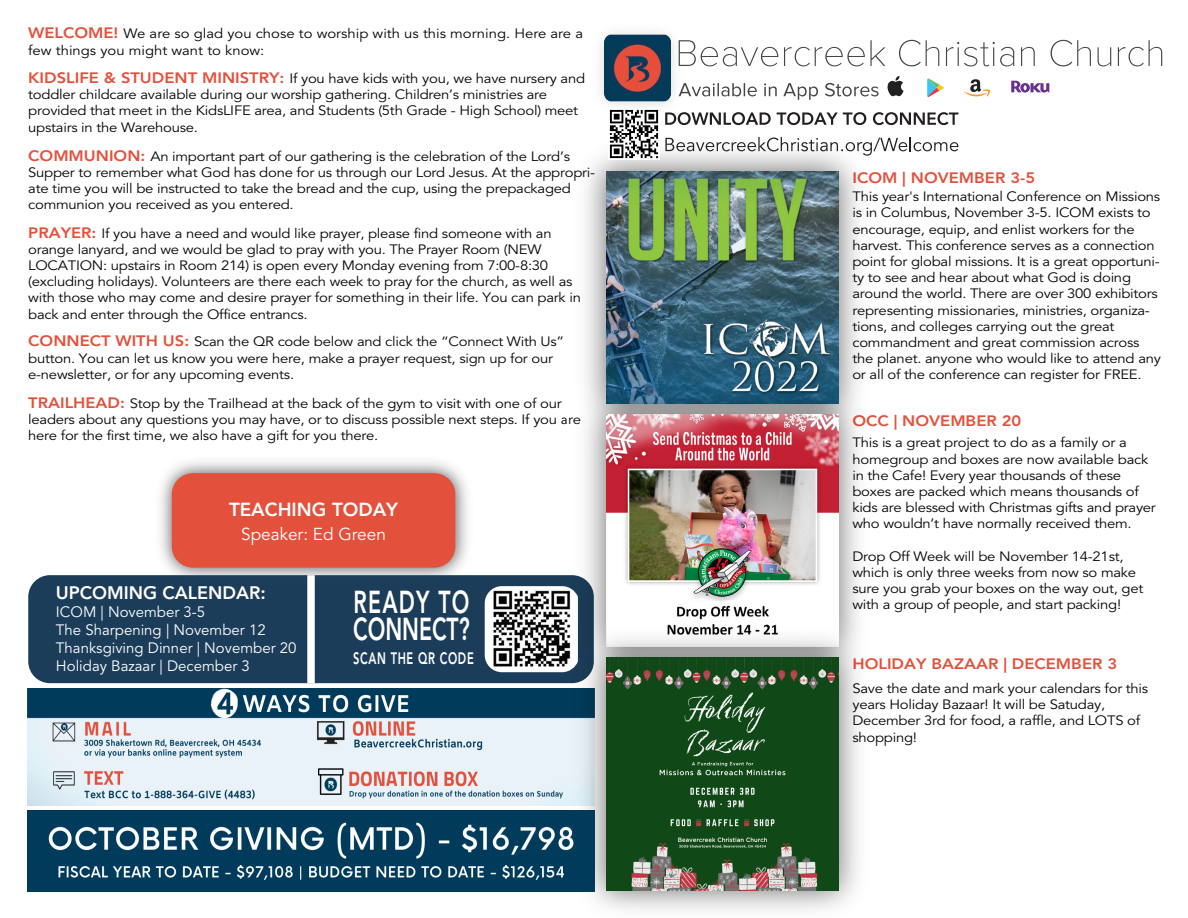
<style>
.page{position:relative;width:1188px;height:918px;background:#fff}
.page>*{position:absolute;margin:0;border:0;box-sizing:border-box;transform-origin:0 0}
.t1{font:800 31.5px/27px "Avenir";color:#fff;scale:.67 1}
.t2{font:800 18.75px "Avenir";color:#fff}
.t3{font:800 18px "Avenir";color:#fff}
.t4{font:17.25px "Avenir";color:#fff}
.t5{font:800 16.5px "Avenir";letter-spacing:.06em;color:#fff;scale:.67 1}
.t6{font:15px/18px "Avenir";color:#fff}
.t7{font:800 15px "Avenir";color:#e3513c;scale:1.1 1}
.t8{font:13.5px/16.2px "Avenir";letter-spacing:-.015em;color:#050504;scale:1.1 1}
.s1{font-weight:800;font-size:15px;color:#e3513c}
</style>
<div class="page">
<img style="left:586px;top:136px;width:272px;height:238px">
<img style="left:606px;top:172px;width:232px;height:202px">
<div style="left:28px;top:575px;width:566px;height:108px;background:#1b3d59;border-radius:22px"></div>
<img style="left:485px;top:586px;width:80px;height:86px">
<div style="left:307px;top:575px;width:8px;height:108px;background:#fff"></div>
<img style="left:149px;top:461px;width:329px;height:129px">
<div style="left:172px;top:473px;width:283px;height:95px;background:#e3513c;border-radius:21px"></div>
<img style="left:565px;top:374px;width:293px;height:244px">
<img style="left:606px;top:415px;width:232px;height:203px">
<img style="left:28px;top:689px;width:537px;height:116px">
<img style="left:565px;top:618px;width:293px;height:292px">
<img style="left:606px;top:658px;width:232px;height:232px">
<svg style="left:690px;top:40px;width:472px;height:26px"></svg>
<svg style="left:690px;top:83px;width:189px;height:17px"></svg>
<svg style="left:927px;top:78px;width:17px;height:19px"></svg>
<svg style="left:887px;top:76px;width:17px;height:20px"></svg>
<svg style="left:964px;top:79px;width:26px;height:18px"></svg>
<svg style="left:1011px;top:81px;width:38px;height:12px"></svg>
<img style="left:601px;top:32px;width:89px;height:74px">
<svg style="left:605px;top:33px;width:66px;height:67px"></svg>
<img style="left:605px;top:35px;width:66px;height:66px">
<img style="left:608px;top:109px;width:52px;height:51px">
<svg style="left:665px;top:112px;width:106px;height:13px"></svg>
<svg style="left:777px;top:112px;width:89px;height:13px"></svg>
<svg style="left:873px;top:112px;width:85px;height:13px"></svg>
<svg style="left:665px;top:137px;width:293px;height:19px"></svg>
<img style="left:28px;top:811px;width:567px;height:81px">
<p class="t8" style="left:28px;top:26px;width:506px"><span class="s1">WELCOME!</span> We are so glad you chose to worship with us this morning. Here are a few things you might want to know:</p>
<p class="t8" style="left:28px;top:71px;width:508px"><span class="s1">KIDSLIFE &amp; STUDENT MINISTRY:</span> If you have kids with you, we have nursery and toddler childcare available during our worship gathering. Children’s ministries are provided that meet in the KidsLIFE area, and Students (5th Grade - High School) meet upstairs in the Warehouse.</p>
<p class="t8" style="left:28px;top:148px;width:517px"><span class="s1">COMMUNION:</span> An important part of our gathering is the celebration of the Lord’s Supper to remember what God has done for us through our Lord Jesus. At the appropri&shy;ate time you will be instructed to take the bread and the cup, using the prepackaged communion you received as you entered.</p>
<p class="t8" style="left:28px;top:225px;width:504px"><span class="s1">PRAYER:</span> If you have a need and would like prayer, please find someone with an orange lanyard, and we would be glad to pray with you. The Prayer Room (NEW LOCATION: upstairs in Room 214) is open every Monday evening from 7:00-8:30 (excluding holidays). Volunteers are there each week to pray for the church, as well as with those who may come and desire prayer for something in their life. You can park in back and enter through the Office entrancs.</p>
<p class="t8" style="left:28px;top:334px;width:489px"><span class="s1">CONNECT WITH US:</span> Scan the QR code below and click the “Connect With Us” button. You can let us know you were here, make a prayer request, sign up for our e-newsletter, or for any upcoming events.</p>
<p class="t8" style="left:28px;top:396px;width:504px"><span class="s1">TRAILHEAD:</span> Stop by the Trailhead at the back of the gym to visit with one of our leaders about any questions you may have, or to discuss possible next steps. If you are here for the first time, we also have a gift for you there.</p>
<h2 class="t2" style="left:229px;top:496px;width:171px">TEACHING TODAY</h2>
<p class="t4" style="left:241px;top:521px;width:146px">Speaker: Ed Green</p>
<h3 class="t3" style="left:56px;top:580px;width:211px">UPCOMING CALENDAR:</h3>
<p class="t6" style="left:56px;top:604px;width:242px">ICOM | November 3-5<br>The Sharpening | November 12<br>Thanksgiving Dinner | November 20<br>Holiday Bazaar | December 3</p>
<h1 class="t1" style="left:353px;top:590px;width:175px">READY TO<br>CONNECT?</h1>
<p class="t5" style="left:353px;top:646px;width:181px">SCAN THE QR CODE</p>
<p class="t7" style="left:852px;top:167px;width:168px">ICOM | NOVEMBER 3-5</p>
<p class="t8" style="left:852px;top:189px;width:282px">This year's International Conference on Missions is in Columbus, November 3-5. ICOM exists to encourage, equip, and enlist workers for the harvest. This conference serves as a connection point for global missions. It is a great opportuni&shy;ty to see and hear about what God is doing around the world. There are over 300 exhibitors representing missionaries, ministries, organiza&shy;tions, and colleges carrying out the great commandment and great commission across the planet. anyone who would like to attend any or all of the conference can register for FREE.</p>
<p class="t7" style="left:852px;top:410px;width:155px">OCC | NOVEMBER 20</p>
<p class="t8" style="left:852px;top:435px;width:277px">This is a great project to do as a family or a homegroup and boxes are now available back in the Cafe! Every year thousands of these boxes are packed which means thousands of kids are blessed with Christmas gifts and prayer who wouldn’t have normally received them.</p>
<p class="t8" style="left:852px;top:549px;width:266px">Drop Off Week will be November 14-21st, which is only three weeks from now so make sure you grab your boxes on the way out, get with a group of people, and start packing!</p>
<p class="t7" style="left:852px;top:653px;width:242px">HOLIDAY BAZAAR | DECEMBER 3</p>
<p class="t8" style="left:852px;top:681px;width:270px">Save the date and mark your calendars for this years Holiday Bazaar! It will be Satuday, December 3rd for food, a raffle, and LOTS of shopping!</p>
</div>
